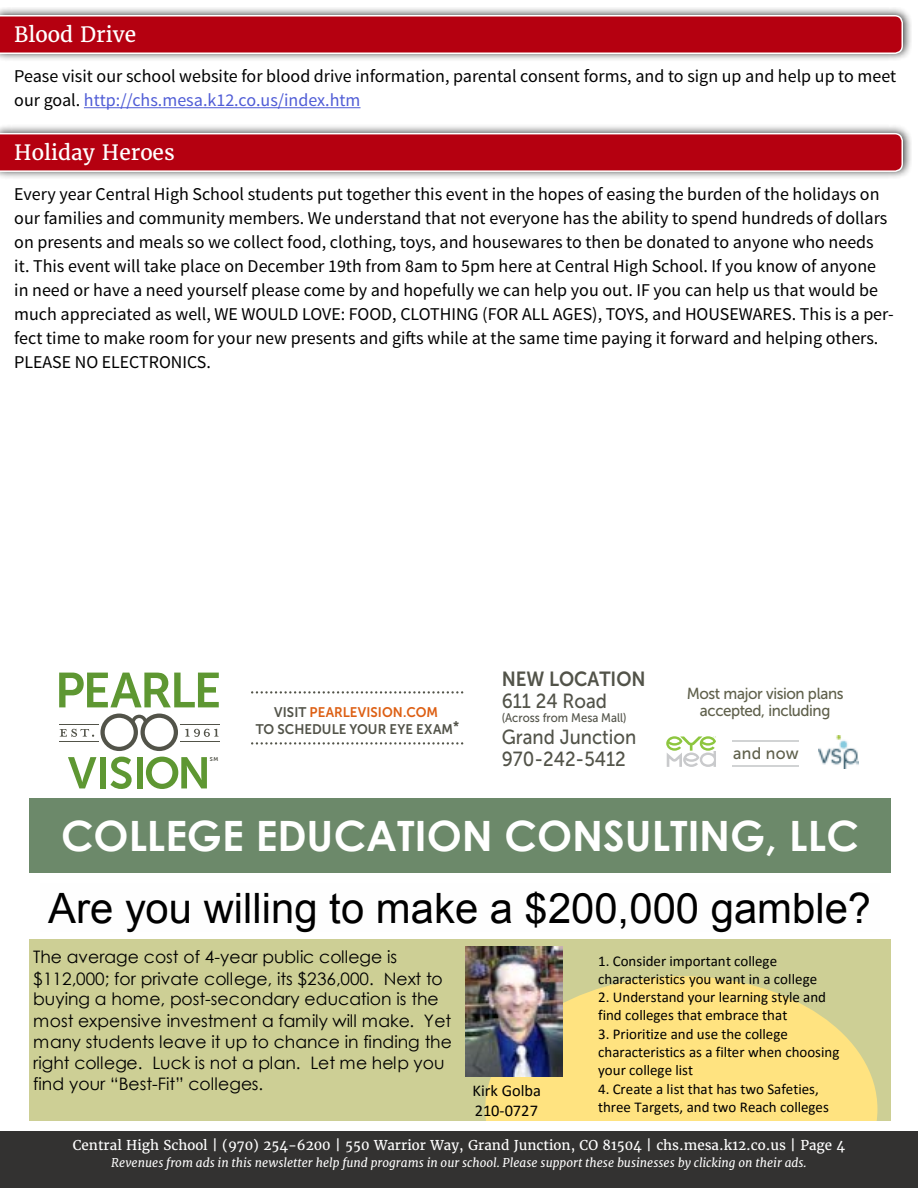
<style>
.page{position:relative;width:918px;height:1188px;background:#fff}
.page>*{position:absolute;margin:0;border:0;box-sizing:border-box;transform-origin:0 0}
.t1{font:41.85px "Arial";color:#000}
.t2{font:700 41.85px "Century Gothic";color:#fff}
.t3{font:21px "Merriweather";color:#fff}
.t4{font:20.4px/22.4px "Museo Sans 500";color:#525349;scale:.91 1}
.t5{font:20.4px "Museo Sans 700";color:#525349;scale:.91 1}
.t6{font:18px/24px "Source Sans Pro";color:#000}
.t7{font:17.25px/21.1px "Century Gothic";color:#000}
.t8{font:16.65px "Museo Sans 500";letter-spacing:.015em;color:#5f604b;scale:.95 1}
.t9{font:16.5px/20.2px "Calibri";letter-spacing:-.005em;color:#000}
.t10{font:15.9px/17.1px "Museo Sans 500";letter-spacing:-.025em;color:#5f604b;text-align:center;scale:.95 1}
.t11{font:15px/18.3px "Calibri";color:#000}
.t12{font:13.95px/16.6px "Museo Sans 700";letter-spacing:.005em;color:#525349;text-align:center;scale:.95 1}
.t13{font:13.5px "Merriweather";color:#fff}
.t14{font:12.45px "Museo Sans 500";color:#525349;scale:.91 1}
.t15{font:italic 12px "Merriweather";color:#fff}
.t16{font:5.55px "Museo Sans 700";color:#525349}
.s1{color:#4f5cd6}
.s2{color:#dd5f13}
</style>
<div class="page">
<div style="left:0;top:1131px;width:918px;height:57px;background:#333231"></div>
<div style="left:0;top:7px;width:912px;height:55px;background:#000;opacity:.75"></div>
<svg style="left:0;top:14px;width:904px;height:41px;background:#b91b29"></svg>
<hr style="left:84px;top:107px;width:277px;height:1px;background:#4f5cd6">
<div style="left:0;top:125px;width:912px;height:55px;background:#000;opacity:.75"></div>
<svg style="left:0;top:132px;width:904px;height:41px;background:#b91b29"></svg>
<div style="left:30px;top:798px;width:861px;height:75px;background:#6c896a"></div>
<div style="left:30px;top:939px;width:861px;height:182px;background:#cdcf95"></div>
<svg style="left:485px;top:976px;width:392px;height:145px;background:#f7df82"></svg>
<img style="left:465px;top:946px;width:97px;height:130px">
<svg style="left:252px;top:742px;width:211px;height:3px"></svg>
<svg style="left:252px;top:691px;width:211px;height:3px"></svg>
<svg style="left:666px;top:736px;width:50px;height:31px"></svg>
<img style="left:819px;top:736px;width:40px;height:32px">
<hr style="left:733px;top:765px;width:66px;height:2px;background:#d1d3d4">
<hr style="left:733px;top:741px;width:66px;height:1px;background:#d1d3d4">
<svg style="left:59px;top:673px;width:160px;height:34px"></svg>
<svg style="left:68px;top:757px;width:28px;height:31px"></svg>
<div style="left:100px;top:757px;width:6px;height:31px;background:#5e9732"></div>
<svg style="left:110px;top:757px;width:22px;height:32px"></svg>
<div style="left:137px;top:757px;width:5px;height:31px;background:#5e9732"></div>
<svg style="left:146px;top:757px;width:61px;height:32px"></svg>
<hr style="left:180px;top:724px;width:39px;height:1px;background:#525349">
<hr style="left:180px;top:741px;width:39px;height:1px;background:#525349">
<hr style="left:59px;top:724px;width:39px;height:1px;background:#525349">
<hr style="left:59px;top:741px;width:39px;height:1px;background:#525349">
<svg style="left:60px;top:729px;width:34px;height:8px"></svg>
<svg style="left:185px;top:729px;width:34px;height:8px"></svg>
<svg style="left:100px;top:714px;width:78px;height:37px"></svg>
<p class="t3" style="left:14px;top:22px;width:123px">Blood Drive</p>
<p class="t6" style="left:14px;top:64px;width:883px">Pease visit our school website for blood drive information, parental consent forms, and to sign up and help up to meet our goal. <span class="s1">http://chs.mesa.k12.co.us/index.htm</span></p>
<p class="t3" style="left:14px;top:140px;width:162px">Holiday Heroes</p>
<p class="t6" style="left:14px;top:182px;width:881px">Every year Central High School students put together this event in the hopes of easing the burden of the holidays on our families and community members. We understand that not everyone has the ability to spend hundreds of dollars on presents and meals so we collect food, clothing, toys, and housewares to then be donated to anyone who needs<br>it. This event will take place on December 19th from 8am to 5pm here at Central High School. If you know of anyone in need or have a need yourself please come by and hopefully we can help you out. IF you can help us that would be much appreciated as well, WE WOULD LOVE: FOOD, CLOTHING (FOR ALL AGES), TOYS, and HOUSEWARES. This is a per&shy;fect time to make room for your new presents and gifts while at the same time paying it forward and helping others.<br>PLEASE NO ELECTRONICS.</p>
<p class="t16" style="left:210px;top:756px;width:10px">SM</p>
<p class="t12" style="left:256px;top:704px;width:216px">VISIT <span class="s2">PEARLEVISION.COM<br></span>TO SCHEDULE YOUR EYE EXAM*</p>
<p class="t5" style="left:502px;top:667px;width:160px">NEW LOCATION</p>
<p class="t4" style="left:502px;top:690px;width:117px">611 24 Road</p>
<p class="t14" style="left:502px;top:711px;width:139px">(Across from Mesa Mall)</p>
<p class="t4" style="left:502px;top:726px;width:150px">Grand Junction<br>970-242-5412</p>
<p class="t10" style="left:687px;top:685px;width:167px">Most major vision plans accepted, including</p>
<p class="t8" style="left:733px;top:744px;width:70px">and now</p>
<h1 class="t2" style="left:61px;top:804px;width:799px">COLLEGE EDUCATION CONSULTING, LLC</h1>
<h1 class="t1" style="left:48px;top:881px;width:824px">Are you willing to make a $200,000 gamble?</h1>
<p class="t7" style="left:33px;top:946px;width:420px">The average cost of 4-year public college is $112,000; for private college, its $236,000. Next to buying a home, post-secondary education is the most expensive investment a family will make. Yet many students leave it up to chance in finding the right college. Luck is not a plan. Let me help you find your “Best-Fit” colleges.</p>
<p class="t11" style="left:598px;top:951px;width:221px">1. Consider important college characteristics you want in a college</p>
<p class="t11" style="left:598px;top:988px;width:229px">2. Understand your learning style and find colleges that embrace that</p>
<p class="t11" style="left:598px;top:1024px;width:243px">3. Prioritize and use the college characteristics as a filter when choosing your college list</p>
<p class="t11" style="left:598px;top:1079px;width:232px">4. Create a list that has two Safeties, three Targets, and two Reach colleges</p>
<p class="t9" style="left:473px;top:1080px;width:70px">Kirk Golba<br>210-0727</p>
<p class="t13" style="left:73px;top:1137px;width:774px">Central High School | (970) 254-6200 | 550 Warrior Way, Grand Junction, CO 81504 | chs.mesa.k12.co.us | Page 4</p>
<p class="t15" style="left:111px;top:1155px;width:697px">Revenues from ads in this newsletter help fund programs in our school. Please support these businesses by clicking on their ads.</p>
</div>
